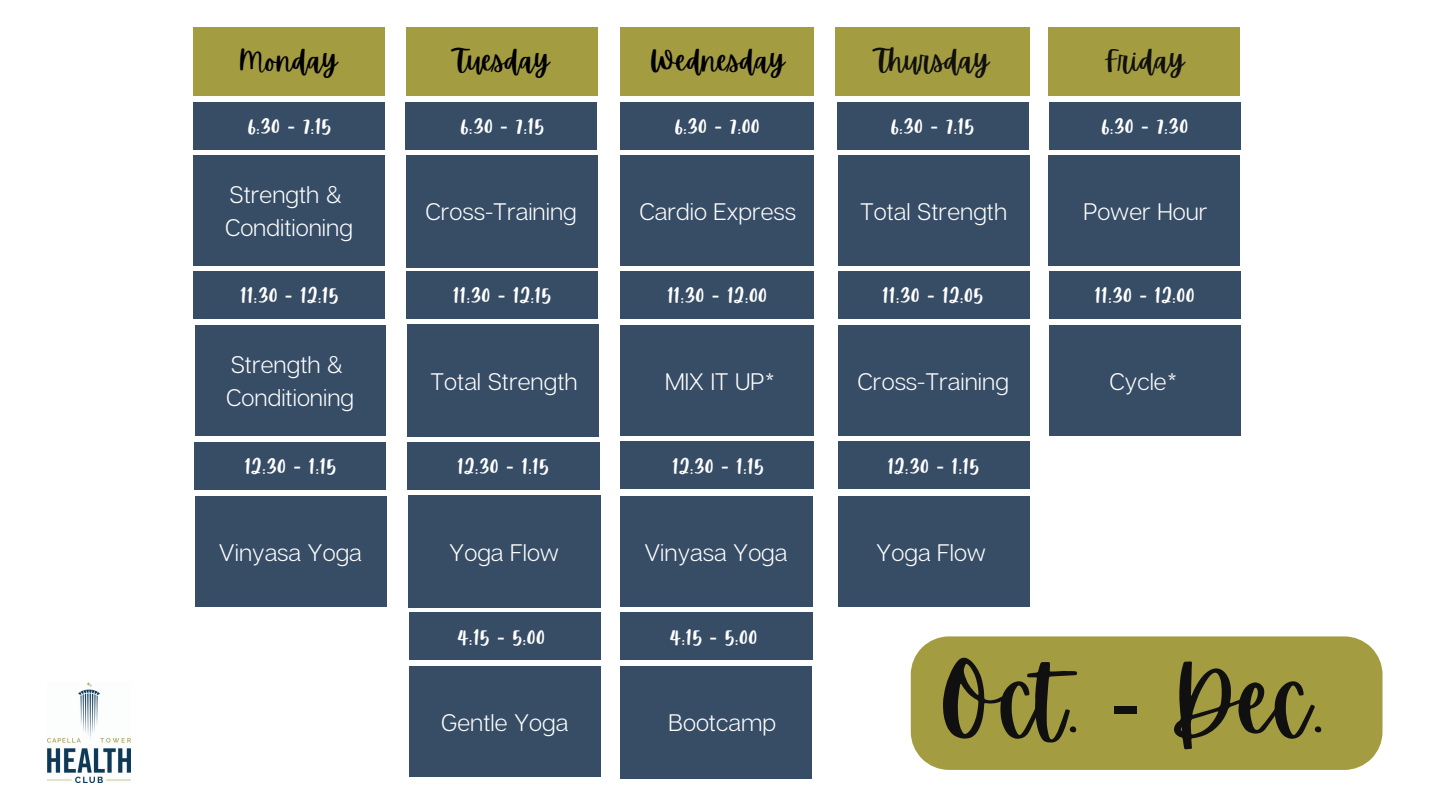
<style>
.page{position:relative;width:1440px;height:810px;background:#fff}
.page>*{position:absolute;margin:0;border:0;box-sizing:border-box;transform-origin:0 0}
.t1{font:93.1px "Apricots";color:#101010}
.t2{font:29.1px "Apricots";color:#000}
.t3{font:29px "Apricots";color:#101010}
.t4{font:29px "Apricots";color:#000}
.t5{font:300 23.9px/32.9px "Articulat CF";color:#fff}
.t6{font:23.9px "Apricots";color:#fff}
.s1{font-family:"Noto Sans"}
</style>
<div class="page">
<img style="left:47px;top:682px;width:83px;height:101px">
<div style="left:838px;top:155px;width:191px;height:111px;background:#374d66"></div>
<div style="left:1049px;top:156px;width:191px;height:110px;background:#374d66"></div>
<div style="left:193px;top:155px;width:192px;height:111px;background:#374d66"></div>
<div style="left:406px;top:27px;width:192px;height:69px;background:#a49c41"></div>
<div style="left:620px;top:27px;width:194px;height:69px;background:#a49c41"></div>
<div style="left:835px;top:27px;width:195px;height:69px;background:#a49c41"></div>
<div style="left:1049px;top:27px;width:191px;height:69px;background:#a49c41"></div>
<div style="left:194px;top:27px;width:191px;height:69px;background:#a49c41"></div>
<div style="left:193px;top:102px;width:192px;height:47px;background:#374d66"></div>
<div style="left:406px;top:155px;width:192px;height:112px;background:#374d66"></div>
<div style="left:406px;top:102px;width:191px;height:47px;background:#374d66"></div>
<div style="left:837px;top:102px;width:192px;height:47px;background:#374d66"></div>
<div style="left:1049px;top:102px;width:191px;height:47px;background:#374d66"></div>
<div style="left:620px;top:155px;width:194px;height:111px;background:#374d66"></div>
<div style="left:620px;top:102px;width:194px;height:47px;background:#374d66"></div>
<div style="left:194px;top:272px;width:191px;height:47px;background:#374d66"></div>
<div style="left:406px;top:272px;width:192px;height:47px;background:#374d66"></div>
<div style="left:838px;top:271px;width:191px;height:48px;background:#374d66"></div>
<div style="left:1049px;top:271px;width:191px;height:48px;background:#374d66"></div>
<div style="left:620px;top:271px;width:194px;height:48px;background:#374d66"></div>
<div style="left:195px;top:442px;width:191px;height:47px;background:#374d66"></div>
<div style="left:407px;top:442px;width:193px;height:47px;background:#374d66"></div>
<div style="left:838px;top:441px;width:191px;height:48px;background:#374d66"></div>
<div style="left:620px;top:441px;width:194px;height:48px;background:#374d66"></div>
<div style="left:409px;top:612px;width:191px;height:48px;background:#374d66"></div>
<div style="left:620px;top:612px;width:193px;height:48px;background:#374d66"></div>
<div style="left:838px;top:325px;width:191px;height:111px;background:#374d66"></div>
<div style="left:1049px;top:326px;width:191px;height:110px;background:#374d66"></div>
<div style="left:195px;top:325px;width:190px;height:111px;background:#374d66"></div>
<div style="left:408px;top:325px;width:191px;height:112px;background:#374d66"></div>
<div style="left:620px;top:325px;width:194px;height:111px;background:#374d66"></div>
<div style="left:838px;top:496px;width:191px;height:111px;background:#374d66"></div>
<div style="left:195px;top:496px;width:191px;height:111px;background:#374d66"></div>
<div style="left:408px;top:496px;width:193px;height:112px;background:#374d66"></div>
<div style="left:620px;top:496px;width:193px;height:111px;background:#374d66"></div>
<div style="left:409px;top:666px;width:191px;height:111px;background:#374d66"></div>
<div style="left:620px;top:666px;width:192px;height:112px;background:#374d66"></div>
<div style="left:911px;top:636px;width:472px;height:134px;background:#a49c41"></div>
<p class="t4" style="left:239px;top:44px;width:100px">Monday</p>
<p class="t4" style="left:454px;top:44px;width:97px">Tuesday</p>
<p class="t2" style="left:650px;top:44px;width:136px">Wednesday</p>
<p class="t3" style="left:875px;top:44px;width:115px">Thursday</p>
<p class="t3" style="left:1105px;top:44px;width:81px">Friday</p>
<p class="t6" style="left:247px;top:112px;width:85px">6:30 <span class="s1">-</span> 7:15</p>
<p class="t6" style="left:460px;top:112px;width:85px">6:30 <span class="s1">-</span> 7:15</p>
<p class="t6" style="left:890px;top:112px;width:85px">6:30 <span class="s1">-</span> 7:15</p>
<p class="t6" style="left:1101px;top:112px;width:89px">6:30 <span class="s1">-</span> 7:30</p>
<p class="t6" style="left:674px;top:112px;width:87px">6:30 <span class="s1">-</span> 7:00</p>
<p class="t5" style="left:225px;top:178px;width:129px">Strength &amp;<br>Conditioning</p>
<p class="t5" style="left:426px;top:194px;width:153px">Cross-Training</p>
<p class="t5" style="left:860px;top:194px;width:149px">Total Strength</p>
<p class="t5" style="left:639px;top:194px;width:158px">Cardio Express</p>
<p class="t5" style="left:1083px;top:194px;width:126px">Power Hour</p>
<p class="t6" style="left:240px;top:281px;width:100px">11:30 <span class="s1">-</span> 12:15</p>
<p class="t6" style="left:453px;top:281px;width:100px">11:30 <span class="s1">-</span> 12:15</p>
<p class="t6" style="left:667px;top:281px;width:101px">11:30 <span class="s1">-</span> 12:00</p>
<p class="t6" style="left:882px;top:281px;width:102px">11:30 <span class="s1">-</span> 12:05</p>
<p class="t6" style="left:1095px;top:281px;width:101px">11:30 <span class="s1">-</span> 12:00</p>
<p class="t5" style="left:226px;top:348px;width:129px">Strength &amp;<br>Conditioning</p>
<p class="t5" style="left:431px;top:364px;width:149px">Total Strength</p>
<p class="t5" style="left:665px;top:364px;width:112px">MIX IT UP*</p>
<p class="t5" style="left:858px;top:364px;width:153px">Cross-Training</p>
<p class="t5" style="left:1110px;top:364px;width:69px">Cycle*</p>
<p class="t6" style="left:244px;top:452px;width:93px">12:30 <span class="s1">-</span> 1:15</p>
<p class="t6" style="left:457px;top:452px;width:93px">12:30 <span class="s1">-</span> 1:15</p>
<p class="t6" style="left:672px;top:452px;width:93px">12:30 <span class="s1">-</span> 1:15</p>
<p class="t6" style="left:887px;top:452px;width:93px">12:30 <span class="s1">-</span> 1:15</p>
<p class="t5" style="left:219px;top:535px;width:144px">Vinyasa Yoga</p>
<p class="t5" style="left:449px;top:535px;width:111px">Yoga Flow</p>
<p class="t5" style="left:644px;top:535px;width:144px">Vinyasa Yoga</p>
<p class="t5" style="left:876px;top:535px;width:111px">Yoga Flow</p>
<p class="t6" style="left:457px;top:622px;width:89px">4:15 <span class="s1">-</span> 5:00</p>
<p class="t6" style="left:669px;top:622px;width:89px">4:15 <span class="s1">-</span> 5:00</p>
<p class="t5" style="left:441px;top:705px;width:129px">Gentle Yoga</p>
<p class="t5" style="left:669px;top:705px;width:109px">Bootcamp</p>
<h1 class="t1" style="left:938px;top:648px;width:389px">Oct. <span class="s1">-</span> Dec.</h1>
</div>
